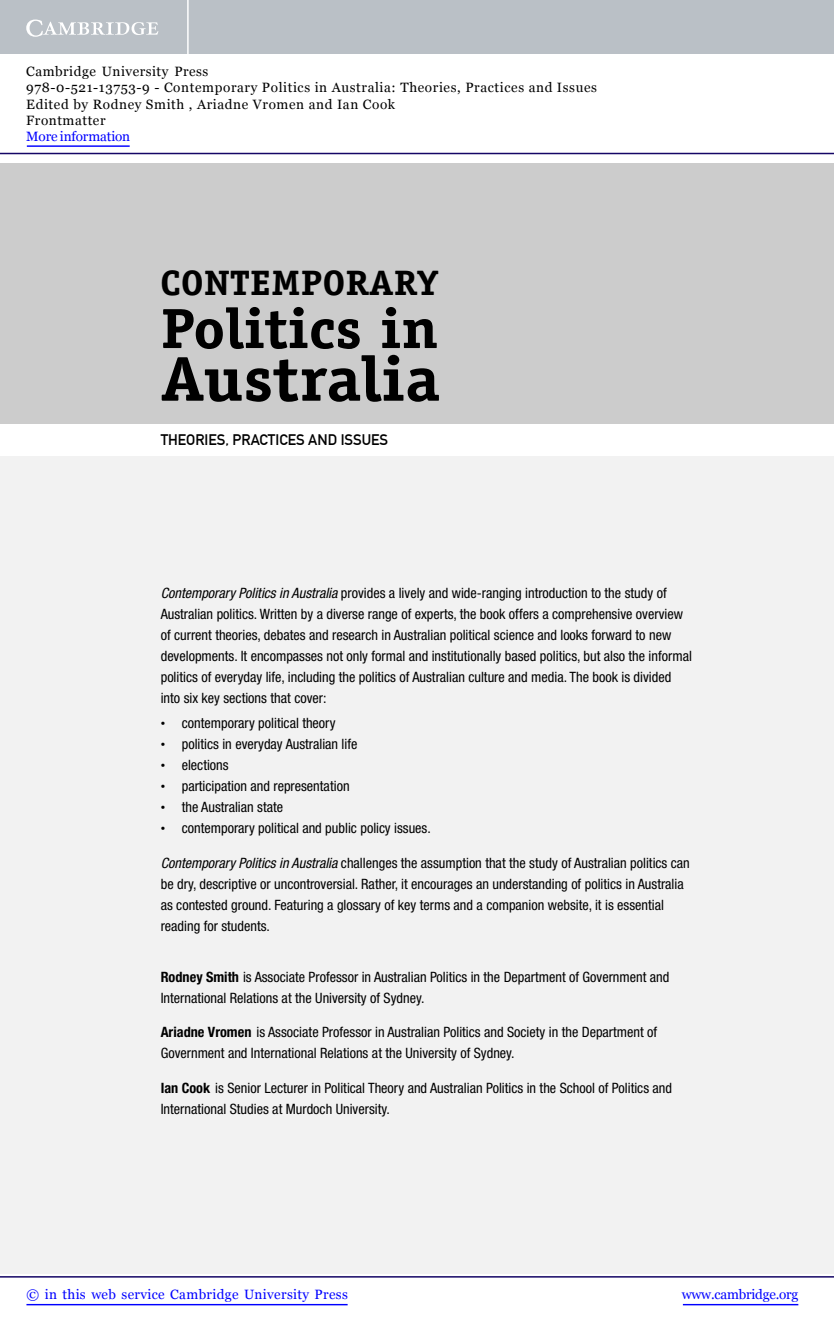
<style>
.page{position:relative;width:834px;height:1328px;background:#fff}
.page>*{position:absolute;margin:0;border:0;box-sizing:border-box;transform-origin:0 0}
.t1{font:700 63.45px "Officina Serif";color:#000;scale:1.1 1}
.t2{font:700 56.7px "Officina Serif";color:#000;scale:1.1 1}
.t3{font:700 35.4px "Officina Serif";color:#000;scale:1.1 1}
.t4{font:15px "DIN1451 Mittelschrift";color:#000}
.t5{font:condensed 14.25px/21px "Helvetica Neue LT Std";color:#000}
.t6{font:13.5px/16.2px "Georgia";letter-spacing:.045em;color:#000}
.t7{font:13.5px "Georgia";letter-spacing:.025em;color:#00f}
.t8{font:13.5px "Georgia";letter-spacing:-.015em;color:#00f}
.t9{font:13.5px "Georgia";letter-spacing:-.01em;color:#00f}
.s1{font-style:italic}
.s2{font-family:"Myriad Pro";font-weight:300;font-stretch:normal;font-size:18px}
.s3{font-weight:700}
</style>
<div class="page">
<div style="left:0;top:163px;width:833px;height:260px;background:#ccc"></div>
<div style="left:0;top:456px;width:833px;height:816px;background:#f2f2f2"></div>
<div style="left:0;top:0;width:833px;height:54px;background:#bac0c6"></div>
<svg style="left:26px;top:20px;width:132px;height:17px"></svg>
<hr style="left:187px;top:0;width:2px;height:54px;background:#fff">
<hr style="left:0;top:153px;width:833px;height:1px;background:#150666">
<hr style="left:27px;top:145px;width:103px;height:2px;background:#00f">
<hr style="left:682px;top:1303px;width:116px;height:2px;background:#00f">
<hr style="left:0;top:1275px;width:833px;height:2px;background:#150666">
<hr style="left:26px;top:1303px;width:321px;height:2px;background:#00f">
<p class="t6" style="left:26px;top:64px;width:572px">Cambridge University Press<br>978-0-521-13753-9 - Contemporary Politics in Australia: Theories, Practices and Issues Edited by Rodney Smith , Ariadne Vromen and Ian Cook<br>Frontmatter</p>
<p class="t9" style="left:26px;top:128px;width:105px">More information</p>
<h3 class="t3" style="left:161px;top:270px;width:254px">CONTEMPORARY</h3>
<h2 class="t2" style="left:161px;top:307px;width:254px">Politics in</h2>
<h1 class="t1" style="left:161px;top:355px;width:255px">Australia</h1>
<p class="t4" style="left:161px;top:435px;width:229px">THEORIES, PRACTICES AND ISSUES</p>
<p class="t5" style="left:161px;top:583px;width:532px"><span class="s1">Contemporary Politics in Australia</span> provides a lively and wide-ranging introduction to the study of Australian politics. Written by a diverse range of experts, the book offers a comprehensive overview of current theories, debates and research in Australian political science and looks forward to new developments. It encompasses not only formal and institutionally based politics, but also the informal politics of everyday life, including the politics of Australian culture and media. The book is divided into six key sections that cover:</p>
<p class="t5" style="left:161px;top:714px;width:176px"><span class="s2">•</span> contemporary political theory</p>
<p class="t5" style="left:161px;top:735px;width:198px"><span class="s2">•</span> politics in everyday Australian life</p>
<p class="t5" style="left:161px;top:756px;width:69px"><span class="s2">•</span> elections</p>
<p class="t5" style="left:161px;top:777px;width:190px"><span class="s2">•</span> participation and representation</p>
<p class="t5" style="left:161px;top:798px;width:124px"><span class="s2">•</span> the Australian state</p>
<p class="t5" style="left:161px;top:819px;width:271px"><span class="s2">•</span> contemporary political and public policy issues.</p>
<p class="t5" style="left:161px;top:853px;width:530px"><span class="s1">Contemporary Politics in Australia</span> challenges the assumption that the study of Australian politics can be dry, descriptive or uncontroversial. Rather, it encourages an understanding of politics in Australia as contested ground. Featuring a glossary of key terms and a companion website, it is essential reading for students.</p>
<p class="t5" style="left:161px;top:967px;width:510px"><span class="s3">Rodney Smith</span> is Associate Professor in Australian Politics in the Department of Government and<br>International Relations at the University of Sydney.</p>
<p class="t5" style="left:161px;top:1023px;width:498px"><span class="s3">Ariadne Vromen</span> is Associate Professor in Australian Politics and Society in the Department of<br>Government and International Relations at the University of Sydney.</p>
<p class="t5" style="left:161px;top:1078px;width:513px"><span class="s3">Ian Cook</span> is Senior Lecturer in Political Theory and Australian Politics in the School of Politics and<br>International Studies at Murdoch University.</p>
<p class="t7" style="left:26px;top:1285px;width:323px">© in this web service Cambridge University Press</p>
<p class="t8" style="left:681px;top:1285px;width:118px">www.cambridge.org</p>
</div>
